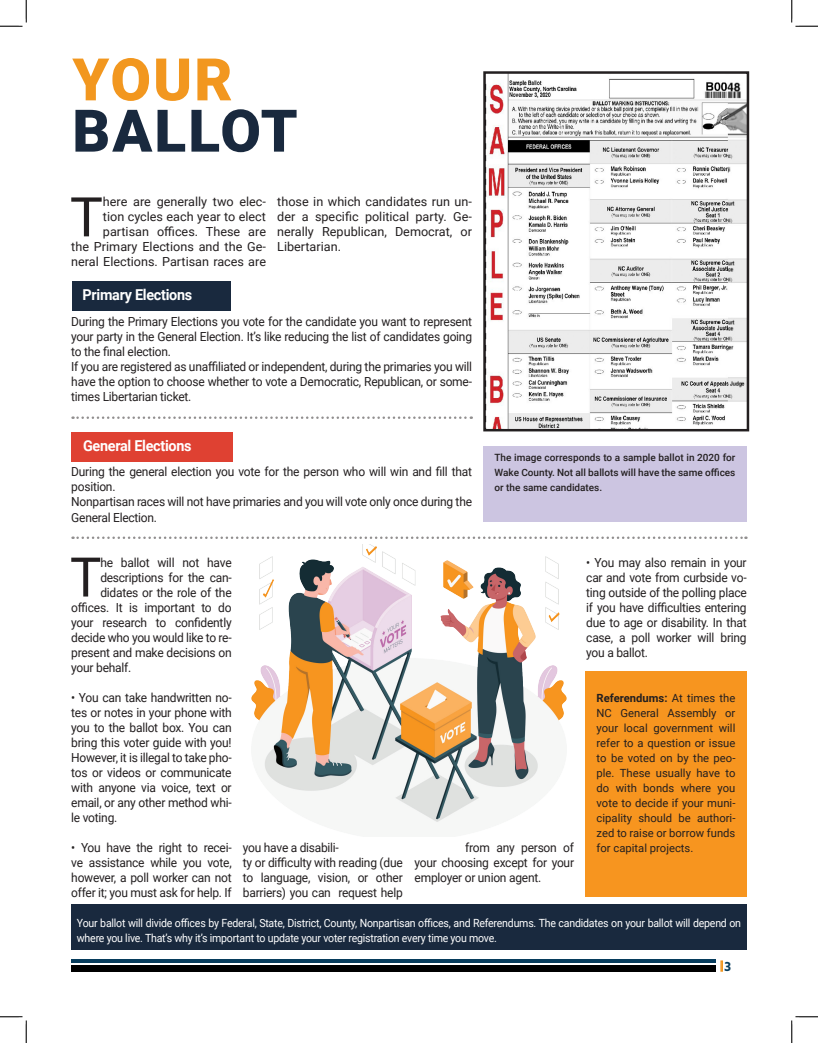
<style>
.page{position:relative;width:818px;height:1043px;background:#fff}
.page>*{position:absolute;margin:0;border:0;box-sizing:border-box;transform-origin:0 0}
.t1{font:900 58.75px "Roboto";letter-spacing:.035em;color:#19293e}
.t2{font:900 58.75px "Roboto";color:#f2971f}
.t3{font:54.75px "Roboto";color:#231f20}
.t4{font:54.75px "Roboto";color:#231f20;scale:.96 1}
.t5{font:700 15px "Roboto";letter-spacing:-.02em;color:#fff;scale:.96 1}
.t6{font:12.5px/15px "Roboto";letter-spacing:-.02em;color:#231f20;text-align:justify;scale:.96 1}
.t7{font:12.5px/15px "Roboto";color:#231f20;text-align:right}
.t8{font:12.5px/15px "Roboto";letter-spacing:-.02em;color:#231f20;text-align:justify}
.t9{font:700 12.5px "Azo Sans";color:#073c5c}
.t10{font:11.25px/15px "Roboto";color:#231f20;text-align:justify}
.t11{font:11.25px/15px "Roboto";letter-spacing:-.02em;color:#fff;scale:.94 1}
.t12{font:500 10px/15px "Roboto";color:#231f20;text-align:justify}
.s1{font-weight:700}
</style>
<div class="page">
<svg style="left:720px;top:960px;width:3px;height:11px"></svg>
<div style="left:71px;top:965px;width:645px;height:6px;background:#000"></div>
<hr style="left:71px;top:959px;width:645px;height:4px;background:#073c5c">
<div style="left:483px;top:446px;width:263px;height:75px;background:#ccc5e1"></div>
<img style="left:486px;top:74px;width:260px;height:354px">
<div style="left:483px;top:71px;width:266px;height:360px;border:2px solid #231f20"></div>
<div style="left:71px;top:904px;width:675px;height:45px;background:#19293e"></div>
<div style="left:72px;top:281px;width:159px;height:30px;background:#19293e"></div>
<div style="left:71px;top:432px;width:161px;height:29px;background:#df4132"></div>
<svg style="left:72px;top:416px;width:399px;height:3px"></svg>
<svg style="left:72px;top:536px;width:674px;height:3px"></svg>
<img style="left:251px;top:544px;width:315px;height:278px">
<div style="left:585px;top:671px;width:161px;height:225px;background:#f7951f"></div>
<svg style="left:0;top:0;width:27px;height:27px"></svg>
<svg style="left:0;top:1016px;width:27px;height:26px"></svg>
<svg style="left:791px;top:0;width:27px;height:27px"></svg>
<svg style="left:791px;top:1016px;width:27px;height:26px"></svg>
<p class="t2" style="left:72px;top:38px;width:162px">YOUR</p>
<p class="t1" style="left:72px;top:90px;width:227px">BALLOT</p>
<p class="t7" style="left:71px;top:194px;width:196px">here are generally two elec-<br>tion cycles each year to elect partisan offices. These are<br>the Primary Elections and the Ge&shy;neral Elections. Partisan races are</p>
<p class="t8" style="left:277px;top:194px;width:196px">those in which candidates run un&shy;der a specific political party. Ge&shy;nerally Republican, Democrat, or Libertarian.</p>
<p class="t3" style="left:70px;top:178px;width:34px">T</p>
<p class="t5" style="left:82px;top:284px;width:116px">Primary Elections</p>
<p class="t6" style="left:71px;top:314px;width:419px">During the Primary Elections you vote for the candidate you want to represent your party in the General Election. It’s like reducing the list of candidates going to the final election.</p>
<p class="t6" style="left:71px;top:359px;width:419px">If you are registered as unaffiliated or independent, during the primaries you will have the option to choose whether to vote a Democratic, Republican, or some&shy;times Libertarian ticket.</p>
<p class="t5" style="left:83px;top:435px;width:115px">General Elections</p>
<p class="t6" style="left:71px;top:464px;width:419px">During the general election you vote for the person who will win and fill that position.</p>
<p class="t6" style="left:71px;top:494px;width:419px">Nonpartisan races will not have primaries and you will vote only once during the<br>General Election.</p>
<p class="t12" style="left:494px;top:450px;width:242px">The image corresponds to a sample ballot in 2020 for Wake County. Not all ballots will have the same offices or the same candidates.</p>
<p class="t4" style="left:70px;top:538px;width:34px">T</p>
<p class="t6" style="left:100px;top:554px;width:138px">he ballot will not have</p>
<p class="t6" style="left:100px;top:569px;width:138px">descriptions for the can-</p>
<p class="t6" style="left:100px;top:584px;width:138px">didates or the role of the</p>
<p class="t6" style="left:71px;top:599px;width:168px">offices. It is important to do</p>
<p class="t6" style="left:71px;top:614px;width:168px">your research to confidently</p>
<p class="t6" style="left:71px;top:629px;width:168px">decide who you would like to re-</p>
<p class="t6" style="left:71px;top:644px;width:169px">present and make decisions on</p>
<p class="t6" style="left:71px;top:659px;width:64px">your behalf.</p>
<p class="t6" style="left:71px;top:689px;width:169px">• You can take handwritten no&shy;tes or notes in your phone with you to the ballot box. You can bring this voter guide with you!<br>However, it is illegal to take pho&shy;tos or videos or communicate with anyone via voice, text or email, or any other method whi&shy;le voting.</p>
<p class="t6" style="left:71px;top:839px;width:169px">• You have the right to recei&shy;ve assistance while you vote, however, a poll worker can not offer it; you must ask for help. If</p>
<p class="t6" style="left:243px;top:839px;width:168px;text-align:left">you have a disabili-<br>ty or difficulty with reading (due to language, vision, or other barriers) you can request help</p>
<p class="t6" style="left:414px;top:839px;width:168px;text-indent:51px">from any person of your choosing except for your employer or union agent.</p>
<p class="t6" style="left:586px;top:554px;width:169px">• You may also remain in your car and vote from curbside vo&shy;ting outside of the polling place if you have difficulties entering due to age or disability. In that case, a poll worker will bring you a ballot.</p>
<p class="t10" style="left:596px;top:689px;width:140px"><span class="s1">Referendums:</span> At times the NC General Assembly or your local government will refer to a question or issue to be voted on by the peo&shy;ple. These usually have to do with bonds where you vote to decide if your muni&shy;cipality should be authori&shy;zed to raise or borrow funds for capital projects.</p>
<p class="t11" style="left:77px;top:914px;width:708px">Your ballot will divide offices by Federal, State, District, County, Nonpartisan offices, and Referendums. The candidates on your ballot will depend on where you live. That’s why it’s important to update your voter registration every time you move.</p>
<p class="t9" style="left:724px;top:958px;width:9px">3</p>
</div>
